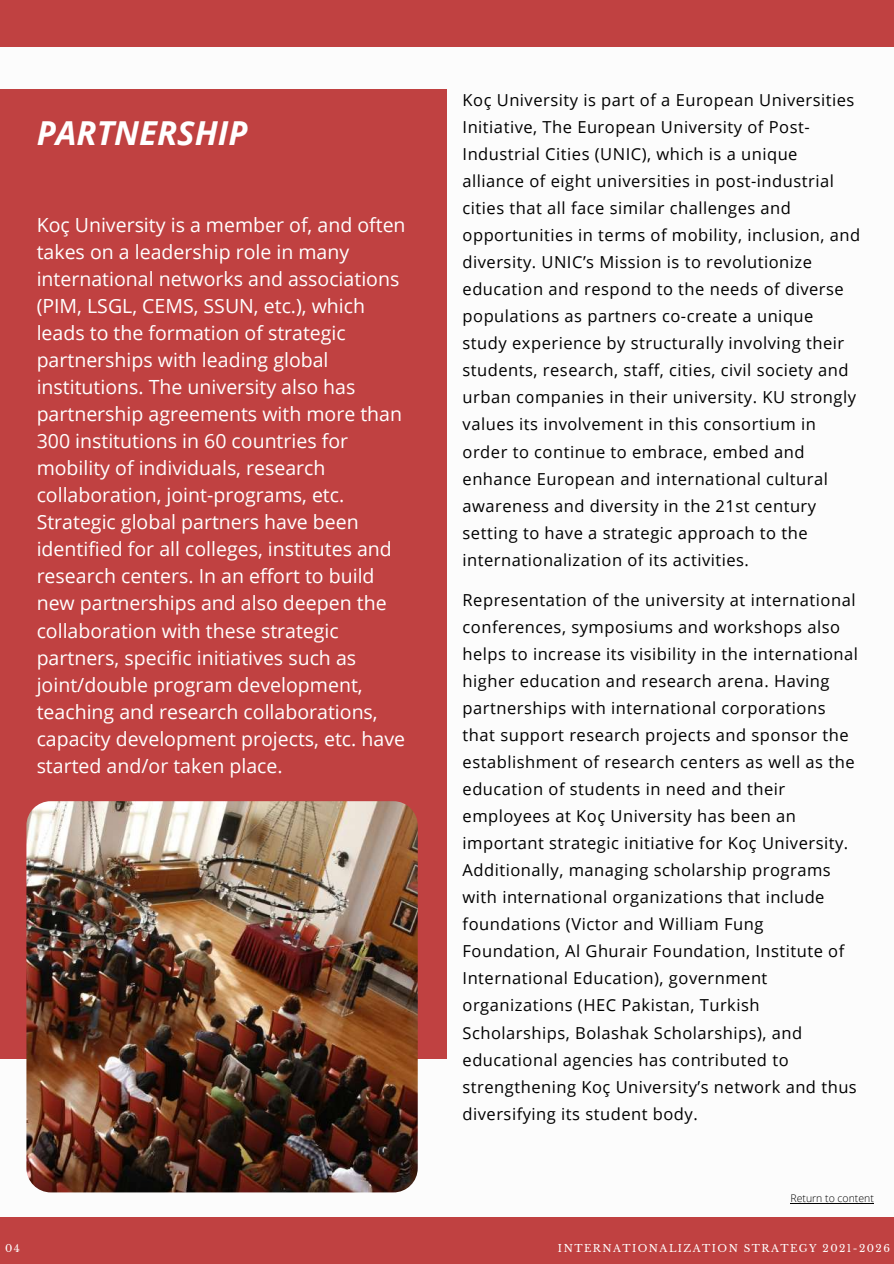
<style>
.page{position:relative;width:894px;height:1264px;background:#fff}
.page>*{position:absolute;margin:0;border:0;box-sizing:border-box;transform-origin:0 0}
.t1{font:italic 700 33px "Open Sans";color:#fff}
.t2{font:19.5px/27px "Open Sans";color:#fff}
.t3{font:16.5px/27px "Open Sans";letter-spacing:.03em;color:#000}
.t4{font:300 10.5px "Open Sans";color:#000}
.t5{font:10.2px "Libre Baskerville";letter-spacing:.14em;color:#fff}
</style>
<div class="page">
<div style="left:0;top:1217px;width:893px;height:46px;background:#c04141"></div>
<div style="left:0;top:0;width:893px;height:46px;background:#c04141"></div>
<div style="left:0;top:89px;width:447px;height:969px;background:#c04141"></div>
<img style="left:26px;top:801px;width:391px;height:391px;border-radius:24px">
<hr style="left:790px;top:1202px;width:83px;height:1px;background:#000">
<h1 class="t1" style="left:37px;top:110px;width:212px">PARTNERSHIP</h1>
<p class="t2" style="left:37px;top:211px;width:370px">Koç University is a member of, and often takes on a leadership role in many international networks and associations (PIM, LSGL, CEMS, SSUN, etc.), which leads to the formation of strategic partnerships with leading global institutions. The university also has partnership agreements with more than 300 institutions in 60 countries for mobility of individuals, research collaboration, joint-programs, etc.<br>Strategic global partners have been identified for all colleges, institutes and research centers. In an effort to build new partnerships and also deepen the collaboration with these strategic partners, specific initiatives such as joint/double program development, teaching and research collaborations, capacity development projects, etc. have started and/or taken place.</p>
<p class="t3" style="left:462px;top:86px;width:399px">Koç University is part of a European Universities Initiative, The European University of Post-Industrial Cities (UNIC), which is a unique alliance of eight universities in post-industrial cities that all face similar challenges and opportunities in terms of mobility, inclusion, and diversity. UNIC’s Mission is to revolutionize education and respond to the needs of diverse populations as partners co-create a unique study experience by structurally involving their students, research, staff, cities, civil society and urban companies in their university. KU strongly values its involvement in this consortium in order to continue to embrace, embed and enhance European and international cultural awareness and diversity in the 21st century setting to have a strategic approach to the internationalization of its activities.</p>
<p class="t3" style="left:462px;top:586px;width:397px">Representation of the university at international conferences, symposiums and workshops also helps to increase its visibility in the international higher education and research arena. Having partnerships with international corporations that support research projects and sponsor the establishment of research centers as well as the education of students in need and their employees at Koç University has been an important strategic initiative for Koç University.<br>Additionally, managing scholarship programs with international organizations that include foundations (Victor and William Fung Foundation, Al Ghurair Foundation, Institute of International Education), government organizations (HEC Pakistan, Turkish Scholarships, Bolashak Scholarships), and educational agencies has contributed to strengthening Koç University’s network and thus diversifying its student body.</p>
<p class="t4" style="left:790px;top:1190px;width:85px">Return to content</p>
<p class="t5" style="left:5px;top:1241px;width:16px">04</p>
<p class="t5" style="left:558px;top:1241px;width:333px">INTERNATIONALIZATION STRATEGY 2021-2026</p>
</div>
